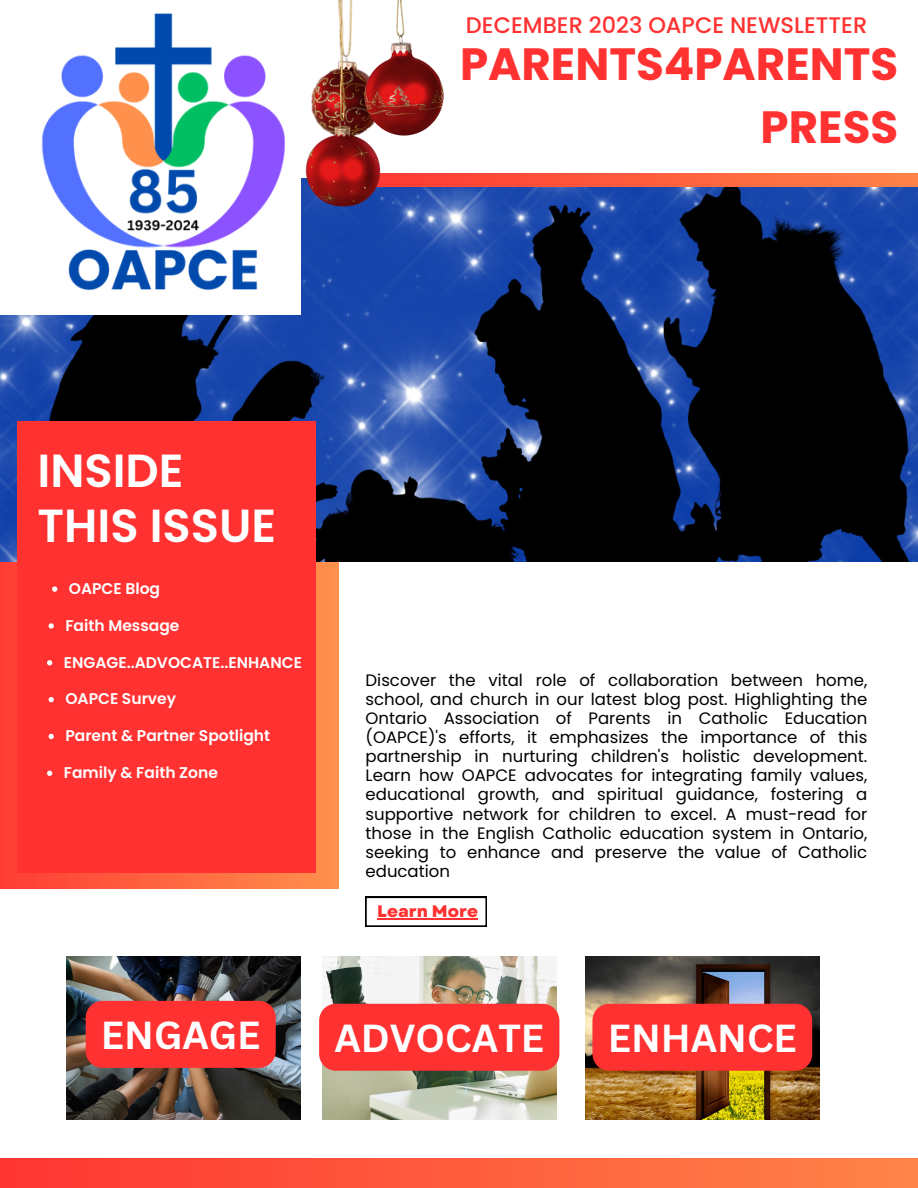
<style>
.page{position:relative;width:918px;height:1188px;background:#fff}
.page>*{position:absolute;margin:0;border:0;box-sizing:border-box;transform-origin:0 0}
.t1{font:600 46.35px/54.9px "Poppins";color:#fff}
.t2{font:700 45.15px "Poppins";color:#ff3131}
.t3{font:700 38.1px "Canva Sans";color:#fff}
.t4{font:500 22.5px "Poppins";color:#ff3131}
.t5{font:800 16.65px "Garet";color:#ff3131}
.t6{font:16.5px/19.2px "Poppins";color:#000;text-align:justify}
.t7{font:600 15.45px "Poppins";color:#fff}
</style>
<div class="page">
<div style="left:0;top:499px;width:338px;height:390px;background:linear-gradient(to right,#ff3c34,#ff904d)"></div>
<img style="left:0;top:186px;width:918px;height:376px">
<svg style="left:443px;top:173px;width:475px;height:13px;background:#ff623f"></svg>
<div style="left:0;top:0;width:300px;height:315px;background:#fff"></div>
<div style="left:17px;top:421px;width:298px;height:452px;background:#ff3131"></div>
<div style="left:0;top:1158px;width:918px;height:30px;background:linear-gradient(to right,#ff3532,#ff8449)"></div>
<img style="left:66px;top:956px;width:234px;height:163px">
<img style="left:322px;top:956px;width:234px;height:163px">
<img style="left:586px;top:956px;width:234px;height:163px">
<img style="left:41px;top:13px;width:270px;height:291px">
<svg style="left:366px;top:897px;width:121px;height:29px"></svg>
<img style="left:305px;top:0;width:138px;height:206px">
<div style="left:592px;top:1004px;width:220px;height:67px;background:#ff3131;border-radius:17px"></div>
<div style="left:86px;top:1001px;width:190px;height:67px;background:#ff3131;border-radius:17px"></div>
<div style="left:319px;top:1004px;width:240px;height:67px;background:#ff3131;border-radius:17px"></div>
<svg style="left:49px;top:623px;width:5px;height:6px"></svg>
<hr style="left:377px;top:918px;width:101px;height:2px;background:#ff3131">
<svg style="left:47px;top:771px;width:5px;height:5px"></svg>
<svg style="left:49px;top:734px;width:5px;height:5px"></svg>
<svg style="left:47px;top:660px;width:5px;height:5px"></svg>
<svg style="left:49px;top:697px;width:5px;height:5px"></svg>
<svg style="left:52px;top:586px;width:5px;height:6px"></svg>
<p class="t4" style="left:466px;top:9px;width:403px">DECEMBER 2023 OAPCE NEWSLETTER</p>
<p class="t2" style="left:460px;top:33px;width:440px">PARENTS4PARENTS</p>
<p class="t2" style="left:761px;top:96px;width:139px">PRESS</p>
<p class="t1" style="left:37px;top:444px;width:240px">INSIDE<br>THIS ISSUE</p>
<p class="t7" style="left:69px;top:578px;width:93px">OAPCE Blog</p>
<p class="t7" style="left:65px;top:615px;width:116px">Faith Message</p>
<p class="t7" style="left:64px;top:651px;width:240px">ENGAGE..ADVOCATE..ENHANCE</p>
<p class="t7" style="left:65px;top:688px;width:112px">OAPCE Survey</p>
<p class="t7" style="left:65px;top:725px;width:206px">Parent &amp; Partner Spotlight</p>
<p class="t7" style="left:64px;top:762px;width:156px">Family &amp; Faith Zone</p>
<p class="t6" style="left:366px;top:670px;width:503px">Discover the vital role of collaboration between home, school, and church in our latest blog post. Highlighting the Ontario Association of Parents in Catholic Education (OAPCE)'s efforts, it emphasizes the importance of this partnership in nurturing children's holistic development.<br>Learn how OAPCE advocates for integrating family values, educational growth, and spiritual guidance, fostering a supportive network for children to excel. A must-read for those in the English Catholic education system in Ontario, seeking to enhance and preserve the value of Catholic education</p>
<p class="t5" style="left:377px;top:900px;width:102px">Learn More</p>
<p class="t3" style="left:101px;top:1008px;width:161px">ENGAGE</p>
<p class="t3" style="left:334px;top:1011px;width:211px">ADVOCATE</p>
<p class="t3" style="left:608px;top:1011px;width:191px">ENHANCE</p>
</div>
